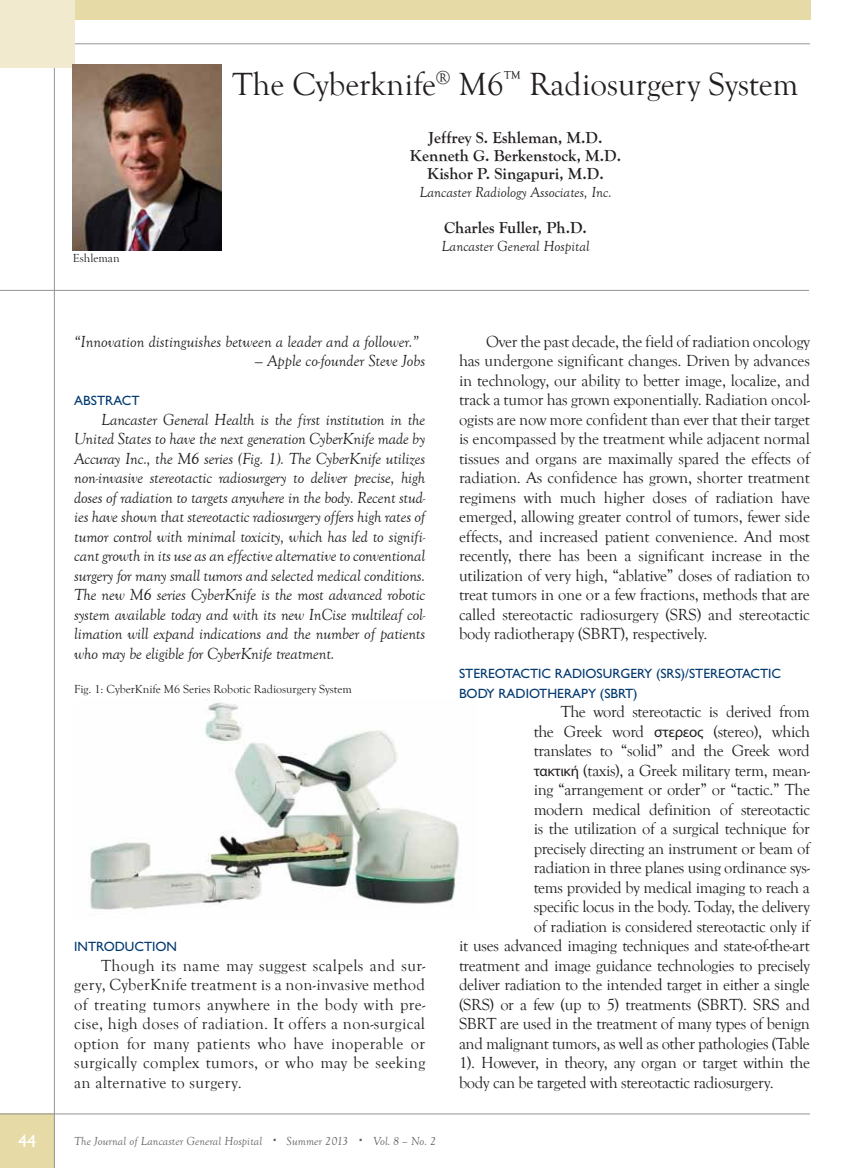
<style>
.page{position:relative;width:864px;height:1168px;background:#fff}
.page>*{position:absolute;margin:0;border:0;box-sizing:border-box;transform-origin:0 0}
.t1{font:33px "Goudy Old Style T";color:#231f20}
.t2{font:18px "Gill Sans Std";color:#fff}
.t3{font:16.5px/19.5px "Goudy Old Style T";letter-spacing:-.02em;color:#231f20;text-align:justify}
.t4{font:italic 16.5px/19.5px "Goudy Old Style T";letter-spacing:-.005em;color:#231f20;text-align:justify}
.t5{font:700 16.5px/18px "Goudy Old Style T";color:#231f20;text-align:center}
.t6{font:italic 15px "Goudy Old Style T";color:#231f20}
.t7{font:13.5px/19.5px "Gill Sans Std";color:#003970}
.t8{font:italic 12px "Goudy Old Style T";letter-spacing:.01em;color:#636466}
.t9{font:12px "Goudy Old Style T";color:#231f20}
.s1{font-size:9px}
.s2{font-family:"Myriad Pro";font-size:15px}
</style>
<div class="page">
<div style="left:0;top:1113px;width:54px;height:55px;background:#e6daa6"></div>
<hr style="left:54px;top:20px;width:1px;height:1148px;background:#939598">
<div style="left:0;top:0;width:810px;height:20px;background:#e6daa6"></div>
<hr style="left:0;top:1113px;width:810px;height:1px;background:#939598">
<hr style="left:0;top:43px;width:810px;height:1px;background:#939598">
<div style="left:0;top:0;width:74px;height:67px;background:#f1eacf"></div>
<hr style="left:0;top:290px;width:809px;height:1px;background:#939598">
<img style="left:73px;top:65px;width:148px;height:185px">
<img style="left:89px;top:699px;width:373px;height:211px">
<p class="t9" style="left:73px;top:252px;width:48px">Eshleman</p>
<h1 class="t1" style="left:233px;top:66px;width:568px">The Cyberknife<sup>®</sup> M6<sup>™</sup> Radiosurgery System</h1>
<p class="t5" style="left:410px;top:129px;width:213px">Jeffrey S. Eshleman, M.D.<br>Kenneth G. Berkenstock, M.D.<br>Kishor P. Singapuri, M.D.</p>
<p class="t6" style="left:419px;top:184px;width:194px">Lancaster Radiology Associates, Inc.</p>
<p class="t5" style="left:444px;top:219px;width:144px">Charles Fuller, Ph.D.</p>
<p class="t6" style="left:441px;top:238px;width:150px">Lancaster General Hospital</p>
<p class="t4" style="left:74px;top:332px;width:346px">“Innovation distinguishes between a leader and a follower.”</p>
<p class="t4" style="left:255px;top:351px;width:172px">— Apple co-founder Steve Jobs</p>
<p class="t7" style="left:74px;top:391px;width:67px">ABSTRACT</p>
<p class="t4" style="left:74px;top:410px;width:353px;text-indent:27px">Lancaster General Health is the first institution in the United States to have the next generation CyberKnife made by Accuray Inc., the M6 series (Fig. 1). The CyberKnife utilizes non-invasive stereotactic radiosurgery to deliver precise, high doses of radiation to targets anywhere in the body. Recent stud&shy;ies have shown that stereotactic radiosurgery offers high rates of tumor control with minimal toxicity, which has led to signifi&shy;cant growth in its use as an effective alternative to conventional surgery for many small tumors and selected medical conditions.<br>The new M6 series CyberKnife is the most advanced robotic system available today and with its new InCise multileaf col&shy;limation will expand indications and the number of patients who may be eligible for CyberKnife treatment.</p>
<p class="t9" style="left:74px;top:682px;width:279px">Fig. 1: CyberKnife M6 Series Robotic Radiosurgery System</p>
<p class="t7" style="left:74px;top:937px;width:104px">INTRODUCTION</p>
<p class="t3" style="left:74px;top:956px;width:353px;text-indent:27px">Though its name may suggest scalpels and sur&shy;gery, CyberKnife treatment is a non-invasive method of treating tumors anywhere in the body with pre&shy;cise, high doses of radiation. It offers a non-surgical option for many patients who have inoperable or surgically complex tumors, or who may be seeking an alternative to surgery.</p>
<p class="t2" style="left:18px;top:1130px;width:20px">44</p>
<p class="t8" style="left:74px;top:1134px;width:364px">The Journal of Lancaster General Hospital <span class="s1">•</span> Summer 2013 <span class="s1">•</span> Vol. 8 – No. 2</p>
<p class="t3" style="left:459px;top:332px;width:353px;text-indent:27px">Over the past decade, the field of radiation oncology has undergone significant changes. Driven by advances in technology, our ability to better image, localize, and track a tumor has grown exponentially. Radiation oncol&shy;ogists are now more confident than ever that their target is encompassed by the treatment while adjacent normal tissues and organs are maximally spared the effects of radiation. As confidence has grown, shorter treatment regimens with much higher doses of radiation have emerged, allowing greater control of tumors, fewer side effects, and increased patient convenience. And most recently, there has been a significant increase in the utilization of very high, “ablative” doses of radiation to treat tumors in one or a few fractions, methods that are called stereotactic radiosurgery (SRS) and stereotactic body radiotherapy (SBRT), respectively.</p>
<p class="t7" style="left:459px;top:664px;width:324px">STEREOTACTIC RADIOSURGERY (SRS)/STEREOTACTIC<br>BODY RADIOTHERAPY (SBRT)</p>
<p class="t3" style="left:561px;top:702px;width:251px">The word stereotactic is derived from</p>
<p class="t3" style="left:534px;top:722px;width:278px">the Greek word <span class="s2">στερεoς</span> (stereo), which</p>
<p class="t3" style="left:534px;top:741px;width:278px">translates to “solid” and the Greek word</p>
<p class="t3" style="left:534px;top:761px;width:278px"><span class="s2">τακτική</span> (taxis), a Greek military term, mean-</p>
<p class="t3" style="left:534px;top:780px;width:278px">ing “arrangement or order” or “tactic.” The</p>
<p class="t3" style="left:534px;top:800px;width:278px">modern medical definition of stereotactic</p>
<p class="t3" style="left:534px;top:819px;width:278px">is the utilization of a surgical technique for</p>
<p class="t3" style="left:534px;top:839px;width:278px">precisely directing an instrument or beam of</p>
<p class="t3" style="left:534px;top:858px;width:278px">radiation in three planes using ordinance sys-</p>
<p class="t3" style="left:534px;top:878px;width:278px">tems provided by medical imaging to reach a</p>
<p class="t3" style="left:534px;top:897px;width:278px">specific locus in the body. Today, the delivery</p>
<p class="t3" style="left:534px;top:917px;width:278px">of radiation is considered stereotactic only if</p>
<p class="t3" style="left:459px;top:936px;width:352px">it uses advanced imaging techniques and state-of-the-art</p>
<p class="t3" style="left:459px;top:956px;width:352px">treatment and image guidance technologies to precisely</p>
<p class="t3" style="left:459px;top:975px;width:352px">deliver radiation to the intended target in either a single</p>
<p class="t3" style="left:459px;top:995px;width:352px">(SRS) or a few (up to 5) treatments (SBRT). SRS and</p>
<p class="t3" style="left:459px;top:1014px;width:352px">SBRT are used in the treatment of many types of benign</p>
<p class="t3" style="left:459px;top:1034px;width:352px">and malignant tumors, as well as other pathologies (Table</p>
<p class="t3" style="left:459px;top:1053px;width:352px">1). However, in theory, any organ or target within the</p>
<p class="t3" style="left:459px;top:1073px;width:316px">body can be targeted with stereotactic radiosurgery.</p>
</div>
